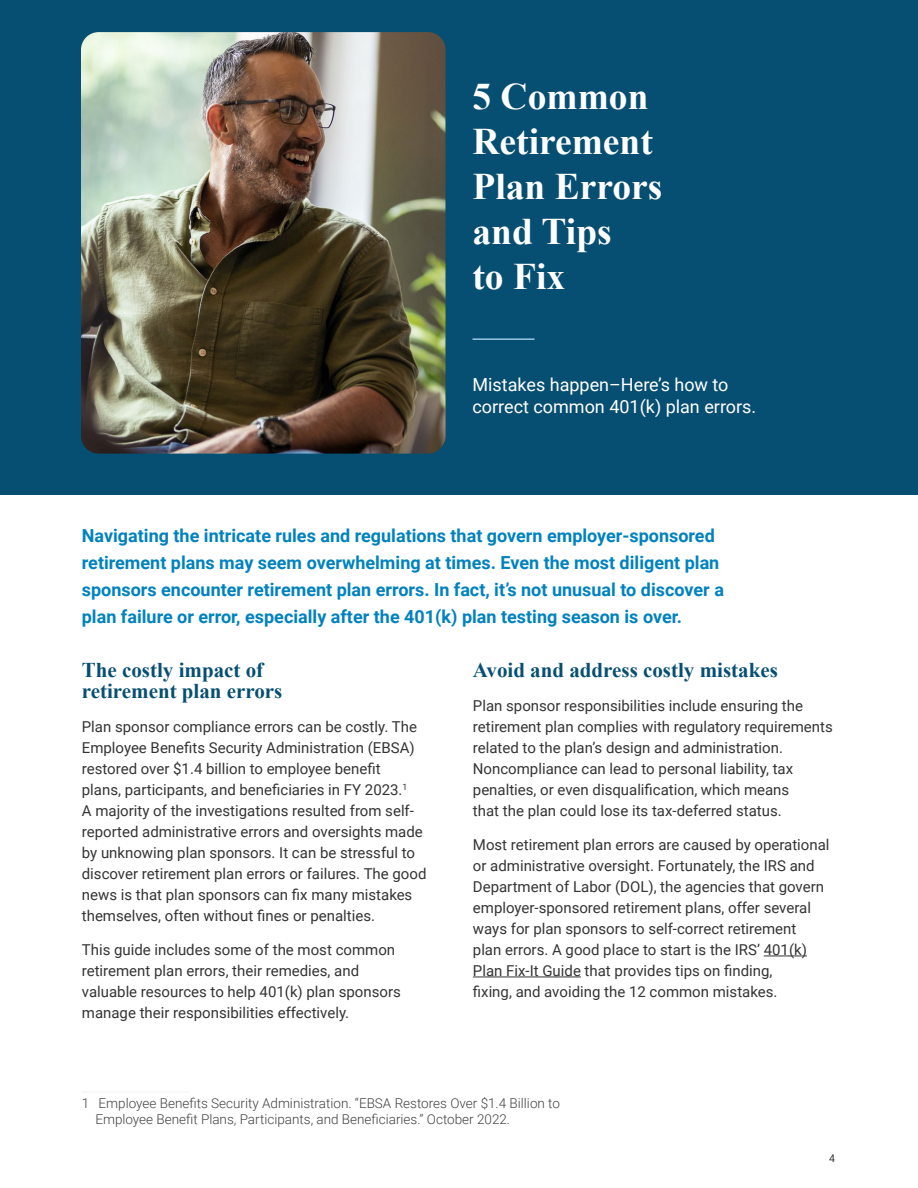
<style>
.page{position:relative;width:918px;height:1188px;background:#fff}
.page>*{position:absolute;margin:0;border:0;box-sizing:border-box;transform-origin:0 0}
.t1{font:700 37.5px/45px "Times New Roman";color:#fff}
.t2{font:700 21px/21px "Times New Roman";color:#074f72}
.t3{font:700 18px/27px "Roboto";color:#0082bf}
.t4{font:18px/21.6px "Roboto";color:#fff}
.t5{font:15px/21px "Roboto";color:#343434}
.t6{font:300 13.5px/16.2px "Roboto";color:#434140}
.t7{font:10.5px "Roboto";color:#343434}
</style>
<div class="page">
<div style="left:0;top:0;width:918px;height:495px;background:#074f72"></div>
<img style="left:81px;top:32px;width:365px;height:422px">
<hr style="left:82px;top:1092px;width:108px;height:1px;background:#f3f3f3">
<hr style="left:764px;top:956px;width:43px;height:1px;background:#343434">
<hr style="left:473px;top:977px;width:108px;height:1px;background:#343434">
<hr style="left:472px;top:338px;width:63px;height:2px;background:#9ac7e2">
<h1 class="t1" style="left:472px;top:73px;width:191px">5 Common<br>Retirement<br>Plan Errors and Tips<br>to Fix</h1>
<p class="t4" style="left:472px;top:373px;width:285px">Mistakes happen–Here’s how to correct common 401(k) plan errors.</p>
<p class="t3" style="left:82px;top:521px;width:644px">Navigating the intricate rules and regulations that govern employer-sponsored retirement plans may seem overwhelming at times. Even the most diligent plan sponsors encounter retirement plan errors. In fact, it’s not unusual to discover a plan failure or error, especially after the 401(k) plan testing season is over.</p>
<h2 class="t2" style="left:82px;top:659px;width:202px">The costly impact of retirement plan errors</h2>
<p class="t5" style="left:82px;top:716px;width:346px">Plan sponsor compliance errors can be costly. The Employee Benefits Security Administration (EBSA) restored over $1.4 billion to employee benefit<br>plans, participants, and beneficiaries in FY 2023.<sup>1<br></sup>A majority of the investigations resulted from self&shy;reported administrative errors and oversights made by unknowing plan sponsors. It can be stressful to discover retirement plan errors or failures. The good news is that plan sponsors can fix many mistakes themselves, often without fines or penalties.</p>
<p class="t5" style="left:82px;top:938px;width:321px">This guide includes some of the most common retirement plan errors, their remedies, and valuable resources to help 401(k) plan sponsors manage their responsibilities effectively.</p>
<h2 class="t2" style="left:473px;top:659px;width:306px">Avoid and address costly mistakes</h2>
<p class="t5" style="left:473px;top:695px;width:361px">Plan sponsor responsibilities include ensuring the retirement plan complies with regulatory requirements related to the plan’s design and administration.<br>Noncompliance can lead to personal liability, tax penalties, or even disqualification, which means<br>that the plan could lose its tax-deferred status.</p>
<p class="t5" style="left:473px;top:833px;width:358px">Most retirement plan errors are caused by operational or administrative oversight. Fortunately, the IRS and Department of Labor (DOL), the agencies that govern employer-sponsored retirement plans, offer several ways for plan sponsors to self-correct retirement<br>plan errors. A good place to start is the IRS’ 401(k)<br>Plan Fix-It Guide that provides tips on finding,<br>fixing, and avoiding the 12 common mistakes.</p>
<p class="t6" style="left:95px;top:1095px;width:466px;text-indent:-14px">1 Employee Benefits Security Administration. “EBSA Restores Over $1.4 Billion to<br>Employee Benefit Plans, Participants, and Beneficiaries.” October 2022.</p>
<p class="t7" style="left:829px;top:1151px;width:7px">4</p>
</div>
